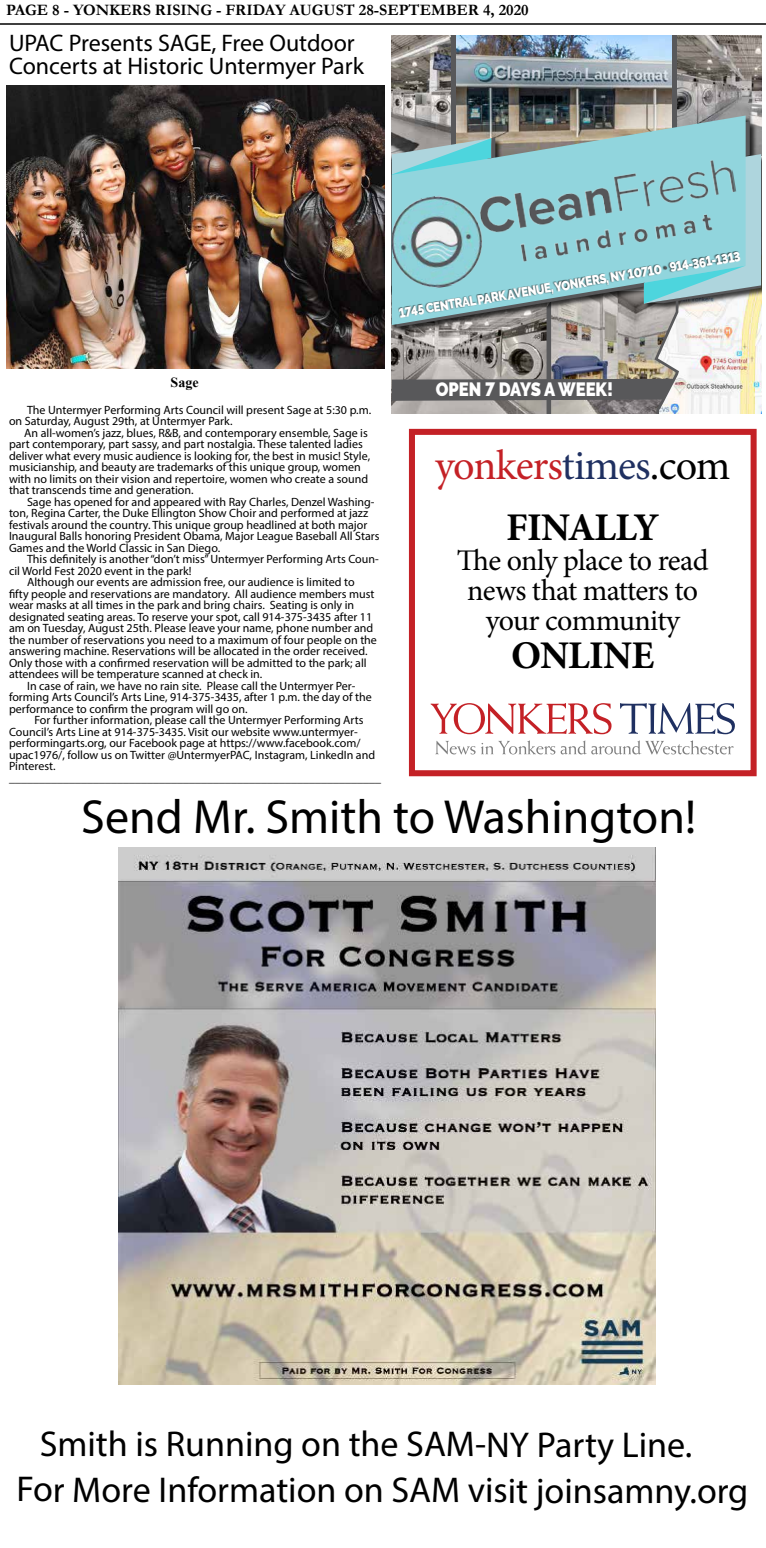
<style>
.page{position:relative;width:766px;height:1548px;background:#fff}
.page>*{position:absolute;margin:0;border:0;box-sizing:border-box;transform-origin:0 0}
.t1{font:48px "Myriad Pro";color:#000}
.t2{font:42.2px "Minion Pro";letter-spacing:-.025em;color:#c42126}
.t3{font:700 39.2px "Minion Pro";letter-spacing:-.02em;color:#000}
.t4{font:36px/46px "Myriad Pro";color:#000}
.t5{font:30px/30px "Minion Pro";letter-spacing:-.025em;color:#000;text-align:center}
.t6{font:24px/23px "Myriad Pro";color:#000}
.t7{font:900 19.2px "Raleway";color:#fff;scale:.87 1}
.t8{font:700 16px "Garamond";color:#000}
.t9{font:700 14px "Times New Roman";color:#000}
.t10{font:900 13.4px "Raleway";color:#fff;scale:.87 1}
.t11{font:12px/11.5px "Myriad Pro";color:#000}
.s1{color:#58585a}
.s2{color:#1f3061}
.s3{color:#000}
</style>
<div class="page">
<hr style="left:0;top:23px;width:765px;height:2px;background:#000">
<img style="left:455px;top:35px;width:217px;height:81px">
<img style="left:676px;top:35px;width:85px;height:120px">
<img style="left:392px;top:35px;width:59px;height:81px">
<hr style="left:672px;top:35px;width:4px;height:112px;background:#58585a">
<hr style="left:451px;top:35px;width:4px;height:112px;background:#58585a">
<svg style="left:392px;top:116px;width:353px;height:5px;background:#868a87"></svg>
<img style="left:392px;top:121px;width:368px;height:293px">
<img style="left:119px;top:848px;width:536px;height:536px">
<svg style="left:435px;top:740px;width:298px;height:15px"></svg>
<svg style="left:430px;top:703px;width:181px;height:31px"></svg>
<svg style="left:620px;top:703px;width:114px;height:31px"></svg>
<div style="left:409px;top:429px;width:347px;height:347px;border:6px solid #c42126"></div>
<img style="left:6px;top:86px;width:378px;height:283px">
<h3 class="t8" style="left:6px;top:5px;width:524px">PAGE 8 - YONKERS RISING - FRIDAY AUGUST 28-SEPTEMBER 4, 2020</h3>
<h3 class="t6" style="left:9px;top:33px;width:356px">UPAC Presents SAGE, Free Outdoor<br>Concerts at Historic Untermyer Park</h3>
<p class="t9" style="left:170px;top:378px;width:29px">Sage</p>
<p class="t10" style="left:398px;top:307px;width:399px;rotate:-10deg">1745 CENTRAL PARK AVENUE, YONKERS, NY 10710 <span class="s1">•</span> 914-361-1313</p>
<h3 class="t7" style="left:435px;top:382px;width:205px">OPEN 7 DAYS A WEEK!</h3>
<p class="t11" style="left:9px;top:405px;width:363px;text-indent:18px">The Untermyer Performing Arts Council will present Sage at 5:30 p.m. on Saturday, August 29th, at Untermyer Park.</p>
<p class="t11" style="left:9px;top:428px;width:362px;text-indent:15px">An all-women’s jazz, blues, R&amp;B, and contemporary ensemble, Sage is part contemporary, part sassy, and part nostalgia. These talented ladies deliver what every music audience is looking for, the best in music! Style, musicianship, and beauty are trademarks of this unique group, women with no limits on their vision and repertoire, women who create a sound that transcends time and generation.</p>
<p class="t11" style="left:9px;top:497px;width:372px;text-indent:18px">Sage has opened for and appeared with Ray Charles, Denzel Washing&shy;ton, Regina Carter, the Duke Ellington Show Choir and performed at jazz festivals around the country. This unique group headlined at both major Inaugural Balls honoring President Obama, Major League Baseball All Stars Games and the World Classic in San Diego.</p>
<p class="t11" style="left:27px;top:555px;width:353px">This definitely is another “don’t miss” Untermyer Performing Arts Coun-</p>
<p class="t11" style="left:9px;top:566px;width:184px">cil World Fest 2020 event in the park!</p>
<p class="t11" style="left:27px;top:578px;width:329px">Although our events are admission free, our audience is limited to</p>
<p class="t11" style="left:9px;top:589px;width:367px">fifty people and reservations are mandatory. All audience members must</p>
<p class="t11" style="left:9px;top:601px;width:347px">wear masks at all times in the park and bring chairs. Seating is only in</p>
<p class="t11" style="left:9px;top:612px;width:364px">designated seating areas. To reserve your spot, call 914-375-3435 after 11</p>
<p class="t11" style="left:9px;top:624px;width:366px">am on Tuesday, August 25th. Please leave your name, phone number and</p>
<p class="t11" style="left:9px;top:635px;width:369px">the number of reservations you need to a maximum of four people on the</p>
<p class="t11" style="left:9px;top:647px;width:360px">answering machine. Reservations will be allocated in the order received.</p>
<p class="t11" style="left:9px;top:658px;width:359px">Only those with a confirmed reservation will be admitted to the park; all</p>
<p class="t11" style="left:9px;top:670px;width:255px">attendees will be temperature scanned at check in.</p>
<p class="t11" style="left:27px;top:681px;width:330px">In case of rain, we have no rain site. Please call the Untermyer Per-</p>
<p class="t11" style="left:9px;top:693px;width:364px">forming Arts Council’s Arts Line, 914-375-3435, after 1 p.m. the day of the</p>
<p class="t11" style="left:9px;top:704px;width:240px">performance to confirm the program will go on.</p>
<p class="t11" style="left:34px;top:716px;width:330px">For further information, please call the Untermyer Performing Arts</p>
<p class="t11" style="left:9px;top:727px;width:350px">Council’s Arts Line at 914-375-3435. Visit our website www.untermyer-</p>
<p class="t11" style="left:9px;top:739px;width:353px">performingarts.org, our Facebook page at https://www.facebook.com/</p>
<p class="t11" style="left:9px;top:750px;width:367px">upac1976/, follow us on Twitter @UntermyerPAC, Instagram, LinkedIn and</p>
<p class="t11" style="left:9px;top:762px;width:48px">Pinterest.</p>
<p class="t11" style="left:9px;top:773px;width:373px">______________________________________________________________</p>
<h1 class="t1" style="left:81px;top:797px;width:616px">Send Mr. Smith to Washington!</h1>
<h2 class="t2" style="left:435px;top:449px;width:297px">yonkers<span class="s2">times</span><span class="s3">.com</span></h2>
<h3 class="t3" style="left:506px;top:503px;width:155px">FINALLY</h3>
<h3 class="t5" style="left:457px;top:548px;width:253px">The only place to read news that matters to your community</h3>
<h3 class="t3" style="left:511px;top:632px;width:144px">ONLINE</h3>
<h3 class="t4" style="left:17px;top:1424px;width:733px;text-indent:23px">Smith is Running on the SAM-NY Party Line.<br>For More Information on SAM visit joinsamny.org</h3>
</div>
